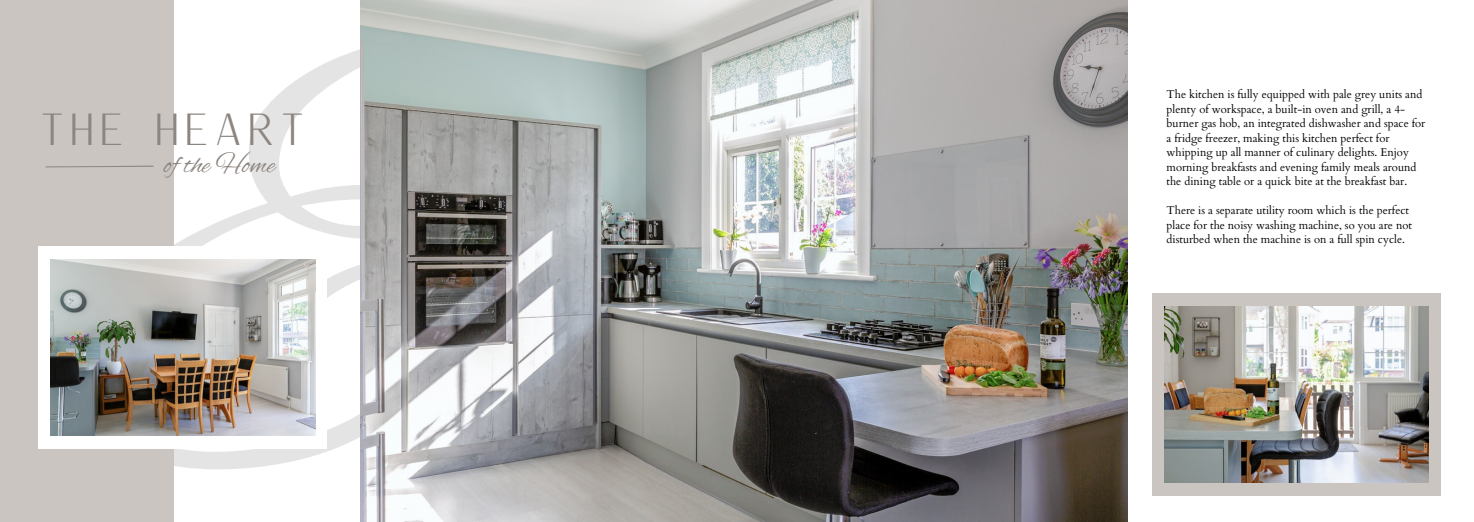
<style>
.page{position:relative;width:1474px;height:522px;background:#fff}
.page>*{position:absolute;margin:0;border:0;box-sizing:border-box;transform-origin:0 0}
.t1{font:43.75px "Versailles";letter-spacing:.05em;color:#8c8580}
.t2{font:28px "Alex Brush";color:#8c8580}
.t3{font:11.2px/14.4px "Cardo";color:#000}
</style>
<div class="page">
<div style="left:0;top:0;width:174px;height:521px;background:#cac5c1"></div>
<img style="left:360px;top:0;width:377px;height:521px">
<div style="left:38px;top:246px;width:289px;height:202px;background:#fff"></div>
<img style="left:50px;top:259px;width:265px;height:176px">
<svg style="left:46px;top:166px;width:107px;height:1px"></svg>
<img style="left:737px;top:0;width:704px;height:521px">
<div style="left:1151px;top:293px;width:289px;height:202px;background:#cac5c1"></div>
<img style="left:1164px;top:306px;width:264px;height:175px">
<p class="t1" style="left:38px;top:101px;width:269px">THE HEART</p>
<p class="t2" style="left:164px;top:148px;width:113px">of the Home</p>
<p class="t3" style="left:1166px;top:87px;width:260px">The kitchen is fully equipped with pale grey units and plenty of workspace, a built-in oven and grill, a 4- burner gas hob, an integrated dishwasher and space for a fridge freezer, making this kitchen perfect for whipping up all manner of culinary delights. Enjoy morning breakfasts and evening family meals around the dining table or a quick bite at the breakfast bar.</p>
<p class="t3" style="left:1166px;top:203px;width:247px">There is a separate utility room which is the perfect place for the noisy washing machine, so you are not disturbed when the machine is on a full spin cycle.</p>
</div>
